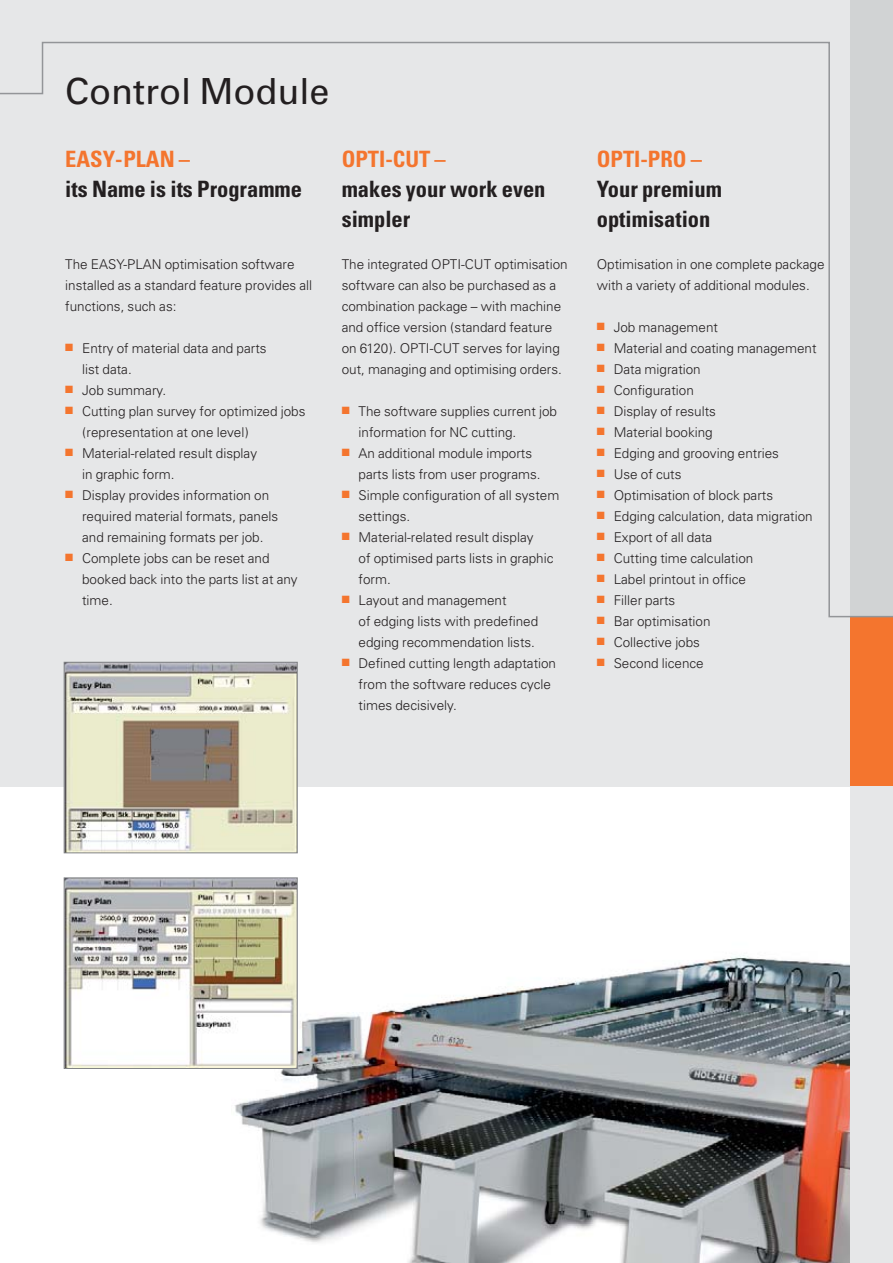
<style>
.page{position:relative;width:893px;height:1263px;background:#fff}
.page>*{position:absolute;margin:0;border:0;box-sizing:border-box;transform-origin:0 0}
.t1{font:36px "Univers";color:#231f20}
.t2{font:700 condensed 22.5px/30px "Univers";color:#231f20}
.t3{font:700 condensed 22.5px "Univers";color:#f4752e}
.t4{font:300 13.5px/21px "Univers";color:#231f20}
.s1{color:#f4752e}
</style>
<div class="page">
<div style="left:0;top:0;width:850px;height:787px;background:#e6e7e8"></div>
<img style="left:234px;top:955px;width:616px;height:308px">
<div style="left:850px;top:0;width:43px;height:1263px;background:#d1d3d4"></div>
<div style="left:850px;top:617px;width:43px;height:170px;background:#f4752e"></div>
<img style="left:66px;top:879px;width:230px;height:188px">
<div style="left:64px;top:877px;width:234px;height:192px;border:1px solid #808285"></div>
<img style="left:66px;top:664px;width:230px;height:187px">
<div style="left:64px;top:662px;width:234px;height:191px;border:1px solid #808285"></div>
<div style="left:850px;top:787px;width:43px;height:476px;background:#e6e7e8"></div>
<svg style="left:0;top:41px;width:893px;height:577px"></svg>
<h1 class="t1" style="left:65px;top:78px;width:266px">Control Module</h1>
<h2 class="t3" style="left:65px;top:150px;width:126px">EASY-PLAN –</h2>
<h2 class="t2" style="left:65px;top:176px;width:238px">its Name is its Programme</h2>
<p class="t4" style="left:65px;top:255px;width:248px">The EASY-PLAN optimisation software installed as a standard feature provides all functions, such as:</p>
<p class="t4" style="left:82px;top:339px;width:186px;text-indent:-17px"><span class="s1">■</span> Entry of material data and parts list data.</p>
<p class="t4" style="left:65px;top:381px;width:103px"><span class="s1">■</span> Job summary.</p>
<p class="t4" style="left:82px;top:402px;width:225px;text-indent:-17px"><span class="s1">■</span> Cutting plan survey for optimized jobs (representation at one level)</p>
<p class="t4" style="left:82px;top:444px;width:176px;text-indent:-17px"><span class="s1">■</span> Material-related result display in graphic form.</p>
<p class="t4" style="left:82px;top:486px;width:198px;text-indent:-17px"><span class="s1">■</span> Display provides information on required material formats, panels and remaining formats per job.</p>
<p class="t4" style="left:82px;top:549px;width:217px;text-indent:-17px"><span class="s1">■</span> Complete jobs can be reset and booked back into the parts list at any time.</p>
<h2 class="t3" style="left:342px;top:150px;width:106px">OPTI-CUT –</h2>
<h2 class="t2" style="left:342px;top:176px;width:205px">makes your work even simpler</h2>
<p class="t4" style="left:342px;top:255px;width:228px">The integrated OPTI-CUT optimisation software can also be purchased as a combination package – with machine and office version (standard feature on 6120). OPTI-CUT serves for laying out, managing and optimising orders.</p>
<p class="t4" style="left:359px;top:402px;width:200px;text-indent:-17px"><span class="s1">■</span> The software supplies current job information for NC cutting.</p>
<p class="t4" style="left:359px;top:444px;width:184px;text-indent:-17px"><span class="s1">■</span> An additional module imports parts lists from user programs.</p>
<p class="t4" style="left:359px;top:486px;width:202px;text-indent:-17px"><span class="s1">■</span> Simple configuration of all system settings.</p>
<p class="t4" style="left:359px;top:528px;width:196px;text-indent:-17px"><span class="s1">■</span> Material-related result display<br>of optimised parts lists in graphic form.</p>
<p class="t4" style="left:359px;top:591px;width:181px;text-indent:-17px"><span class="s1">■</span> Layout and management<br>of edging lists with predefined edging recommendation lists.</p>
<p class="t4" style="left:359px;top:654px;width:199px;text-indent:-17px"><span class="s1">■</span> Defined cutting length adaptation from the software reduces cycle times decisively.</p>
<h2 class="t3" style="left:597px;top:150px;width:107px">OPTI-PRO –</h2>
<h2 class="t2" style="left:597px;top:176px;width:127px">Your premium optimisation</h2>
<p class="t4" style="left:597px;top:255px;width:229px">Optimisation in one complete package with a variety of additional modules.</p>
<p class="t4" style="left:597px;top:318px;width:123px"><span class="s1">■</span> Job management</p>
<p class="t4" style="left:597px;top:339px;width:221px"><span class="s1">■</span> Material and coating management</p>
<p class="t4" style="left:597px;top:360px;width:105px"><span class="s1">■</span> Data migration</p>
<p class="t4" style="left:597px;top:381px;width:99px"><span class="s1">■</span> Configuration</p>
<p class="t4" style="left:597px;top:402px;width:121px"><span class="s1">■</span> Display of results</p>
<p class="t4" style="left:597px;top:423px;width:117px"><span class="s1">■</span> Material booking</p>
<p class="t4" style="left:597px;top:444px;width:184px"><span class="s1">■</span> Edging and grooving entries</p>
<p class="t4" style="left:597px;top:465px;width:86px"><span class="s1">■</span> Use of cuts</p>
<p class="t4" style="left:597px;top:486px;width:178px"><span class="s1">■</span> Optimisation of block parts</p>
<p class="t4" style="left:597px;top:507px;width:217px"><span class="s1">■</span> Edging calculation, data migration</p>
<p class="t4" style="left:597px;top:528px;width:117px"><span class="s1">■</span> Export of all data</p>
<p class="t4" style="left:597px;top:549px;width:158px"><span class="s1">■</span> Cutting time calculation</p>
<p class="t4" style="left:597px;top:570px;width:151px"><span class="s1">■</span> Label printout in office</p>
<p class="t4" style="left:597px;top:591px;width:80px"><span class="s1">■</span> Filler parts</p>
<p class="t4" style="left:597px;top:612px;width:115px"><span class="s1">■</span> Bar optimisation</p>
<p class="t4" style="left:597px;top:633px;width:105px"><span class="s1">■</span> Collective jobs</p>
<p class="t4" style="left:597px;top:654px;width:108px"><span class="s1">■</span> Second licence</p>
</div>
